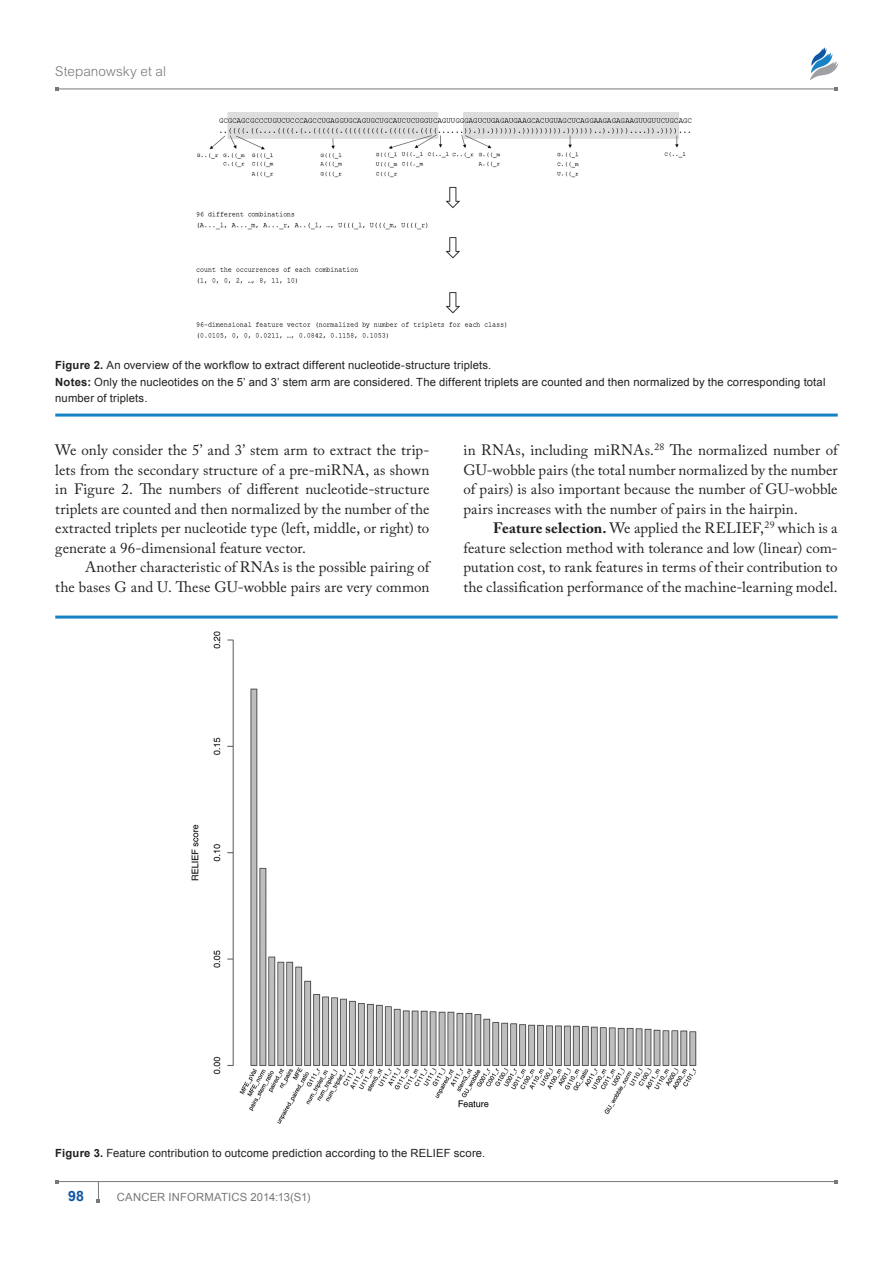
<style>
.page{position:relative;width:893px;height:1263px;background:#fff}
.page>*{position:absolute;margin:0;border:0;box-sizing:border-box;transform-origin:0 0}
.Tx{font:15px/19.5px "Adobe Caslon Pro";letter-spacing:.005em;color:#231f20;text-align:justify}
.t1{font:700 14.25px "Arial";color:#1055a4}
.t2{font:300 13.5px "Arial MT Std";letter-spacing:.005em;color:#76787b}
.FigC{font:11.25px/16.5px "Arial";letter-spacing:.015em;color:#231f20}
.t3{font:11.25px "Arial";letter-spacing:.015em;color:#76787b}
.s1{font-weight:700}
</style>
<div class="page">
<hr style="left:57px;top:89px;width:779px;height:1px;background:#76787b">
<hr style="left:57px;top:1181px;width:779px;height:1px;background:#76787b">
<img style="left:810px;top:47px;width:29px;height:33px">
<svg style="left:97px;top:1182px;width:3px;height:20px"></svg>
<hr style="left:55px;top:414px;width:783px;height:3px;background:#1582c5">
<img style="left:196px;top:113px;width:496px;height:226px">
<hr style="left:55px;top:615px;width:783px;height:3px;background:#1582c5">
<img style="left:191px;top:631px;width:506px;height:493px">
<p class="t2" style="left:55px;top:63px;width:112px">Stepanowsky et al</p>
<p class="FigC" style="left:55px;top:357px;width:772px"><span class="s1">Figure 2.</span> An overview of the workflow to extract different nucleotide-structure triplets.<br><span class="s1">Notes:</span> Only the nucleotides on the 5’ and 3’ stem arm are considered. The different triplets are counted and then normalized by the corresponding total number of triplets.</p>
<p class="Tx" style="left:55px;top:440px;width:376px">We only consider the 5’ and 3’ stem arm to extract the trip&shy;lets from the secondary structure of a pre-miRNA, as shown in Figure 2. The numbers of different nucleotide-structure triplets are counted and then normalized by the number of the extracted triplets per nucleotide type (left, middle, or right) to generate a 96-dimensional feature vector.</p>
<p class="Tx" style="left:55px;top:557px;width:376px;text-align:right">Another characteristic of RNAs is the possible pairing of<br>the bases G and U. These GU-wobble pairs are very common</p>
<p class="Tx" style="left:463px;top:440px;width:376px">in RNAs, including miRNAs.<sup>28</sup> The normalized number of GU-wobble pairs (the total number normalized by the number of pairs) is also important because the number of GU-wobble pairs increases with the number of pairs in the hairpin.</p>
<h2 class="Tx" style="left:463px;top:518px;width:376px;text-indent:30px"><span class="s1">Feature selection.</span> We applied the RELIEF,<sup>29</sup> which is a feature selection method with tolerance and low (linear) com&shy;putation cost, to rank features in terms of their contribution to the classification performance of the machine-learning model.</h2>
<p class="FigC" style="left:55px;top:1145px;width:432px"><span class="s1">Figure 3.</span> Feature contribution to outcome prediction according to the RELIEF score.</p>
<p class="t1" style="left:68px;top:1186px;width:18px">98</p>
<p class="t3" style="left:117px;top:1189px;width:195px">Cancer Informatics 2014:13(S1)</p>
</div>
